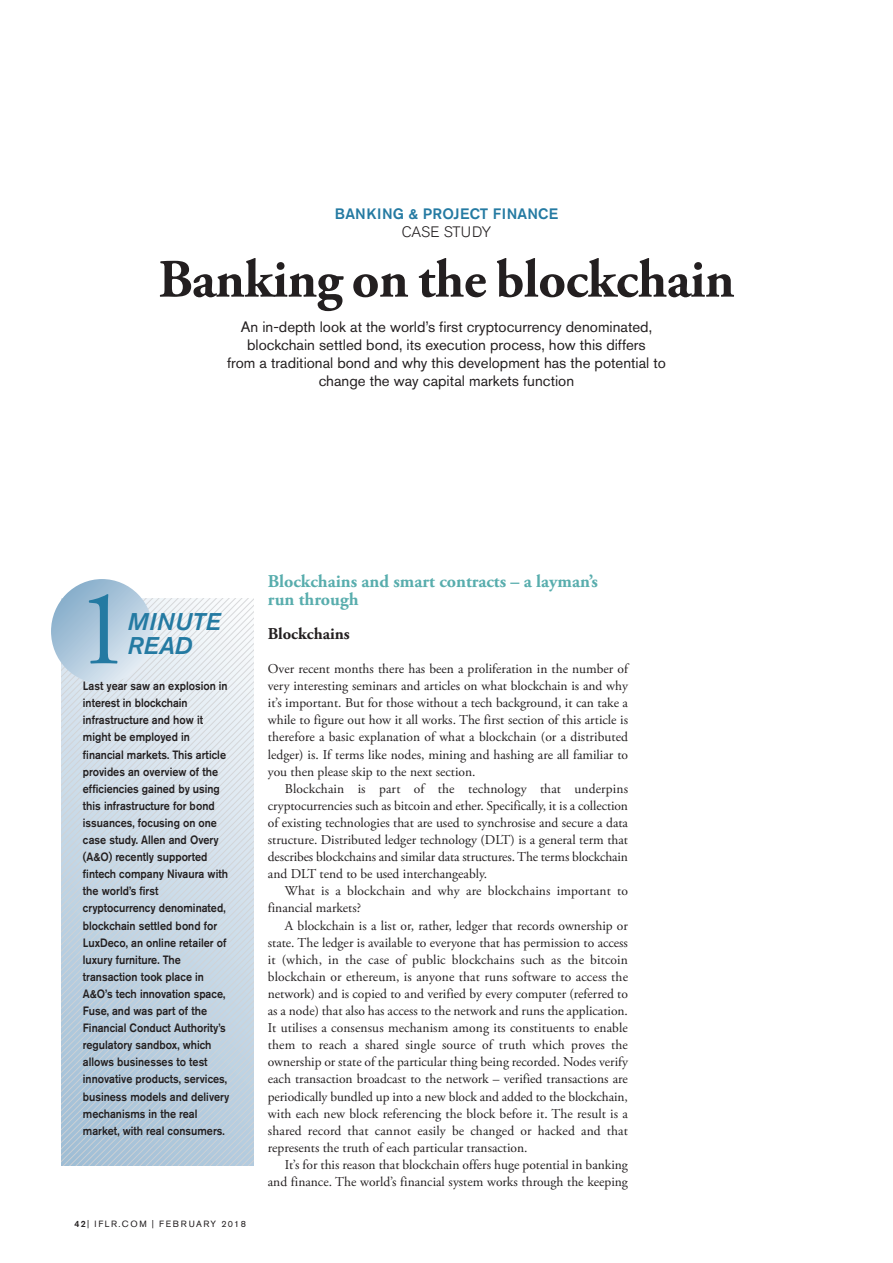
<style>
.page{position:relative;width:893px;height:1263px;background:#fff}
.page>*{position:absolute;margin:0;border:0;box-sizing:border-box;transform-origin:0 0}
.t1{font:108px "Adobe Garamond Pro";color:#247aa2}
.t2{font:700 54px "Adobe Garamond Pro";letter-spacing:-.01em;color:#231f20}
.t3{font:italic 500 24px/24px "Akzidenz Grotesk Pro";letter-spacing:.03em;color:#247aa2}
.t4{font:700 18px/17.1px "Adobe Garamond Pro";color:#58adad}
.t5{font:700 16.5px "Adobe Garamond Pro";color:#231f20}
.t6{font:15px/18px "Akzidenz Grotesk Pro";color:#231f20;text-align:center}
.t7{font:500 15px "Akzidenz Grotesk Pro";letter-spacing:.01em;color:#247aa2}
.t8{font:300 15px "Akzidenz Grotesk Pro";letter-spacing:-.01em;color:#231f20}
.t9{font:13.5px/17.1px "Adobe Garamond Pro";color:#231f20;text-align:justify}
.t10{font:500 12px/17.1px "Akzidenz Grotesk Pro";color:#231f20;scale:.9 1}
.t11{font:9px "Akzidenz Grotesk Pro";letter-spacing:.18em;color:#231f20}
.s1{font-weight:500}
</style>
<div class="page">
<svg style="left:250px;top:599px;width:4px;height:566px;background:#d5e0e8"></svg>
<svg style="left:243px;top:599px;width:7px;height:566px;background:#d5dfe8"></svg>
<svg style="left:237px;top:599px;width:6px;height:566px;background:#d4dfe8"></svg>
<svg style="left:231px;top:599px;width:6px;height:566px;background:#d3dee8"></svg>
<svg style="left:224px;top:599px;width:7px;height:566px;background:#d3dee7"></svg>
<svg style="left:218px;top:599px;width:6px;height:566px;background:#d2dde7"></svg>
<svg style="left:212px;top:599px;width:6px;height:566px;background:#d1dde7"></svg>
<svg style="left:205px;top:599px;width:7px;height:566px;background:#d1dde6"></svg>
<svg style="left:199px;top:599px;width:6px;height:566px;background:#d0dce6"></svg>
<svg style="left:192px;top:599px;width:7px;height:566px;background:#cfdce6"></svg>
<svg style="left:186px;top:599px;width:6px;height:566px;background:#cfdbe6"></svg>
<svg style="left:180px;top:599px;width:6px;height:566px;background:#cedbe5"></svg>
<svg style="left:173px;top:599px;width:7px;height:566px;background:#cddae5"></svg>
<svg style="left:167px;top:599px;width:6px;height:566px;background:#cddae5"></svg>
<svg style="left:161px;top:599px;width:6px;height:566px;background:#ccd9e4"></svg>
<svg style="left:154px;top:599px;width:7px;height:566px;background:#cbd9e4"></svg>
<svg style="left:51px;top:579px;width:102px;height:586px;background:#c6d6e3"></svg>
<p class="t7" style="left:335px;top:208px;width:225px">BANKING &amp; PROJECT FINANCE</p>
<p class="t8" style="left:402px;top:225px;width:91px">CASE STUDY</p>
<h2 class="t2" style="left:158px;top:258px;width:578px">Banking on the blockchain</h2>
<p class="t6" style="left:227px;top:319px;width:440px">An in-depth look at the world’s first cryptocurrency denominated, blockchain settled bond, its execution process, how this differs<br>from a traditional bond and why this development has the potential to change the way capital markets function</p>
<h1 class="t1" style="left:76px;top:586px;width:56px">1</h1>
<h3 class="t3" style="left:128px;top:610px;width:95px">MINUTE<br>READ</h3>
<p class="t10" style="left:83px;top:678px;width:164px">Last year saw an explosion in interest in blockchain infrastructure and how it might be employed in financial markets. This article provides an overview of the efficiencies gained by using this infrastructure for bond issuances, focusing on one case study. Allen and Overy (A&amp;O) recently supported fintech company Nivaura with the world’s first cryptocurrency denominated, blockchain settled bond for<br>LuxDeco, an online retailer of luxury furniture. The transaction took place in<br>A&amp;O’s tech innovation space,<br>Fuse, and was part of the<br>Financial Conduct Authority’s regulatory sandbox, which allows businesses to test innovative products, services, business models and delivery mechanisms in the real market, with real consumers.</p>
<p class="t11" style="left:74px;top:1221px;width:173px"><span class="s1">42</span>| IFLR.COM | FEBRUARY 2018</p>
<h3 class="t4" style="left:268px;top:575px;width:332px">Blockchains and smart contracts – a layman’s run through</h3>
<p class="t5" style="left:268px;top:627px;width:83px">Blockchains</p>
<p class="t9" style="left:268px;top:661px;width:362px">Over recent months there has been a proliferation in the number of very interesting seminars and articles on what blockchain is and why it’s important. But for those without a tech background, it can take a while to figure out how it all works. The first section of this article is therefore a basic explanation of what a blockchain (or a distributed ledger) is. If terms like nodes, mining and hashing are all familiar to you then please skip to the next section.</p>
<p class="t9" style="left:268px;top:781px;width:362px;text-indent:17px">Blockchain is part of the technology that underpins cryptocurrencies such as bitcoin and ether. Specifically, it is a collection of existing technologies that are used to synchrosise and secure a data structure. Distributed ledger technology (DLT) is a general term that describes blockchains and similar data structures. The terms blockchain and DLT tend to be used interchangeably.</p>
<p class="t9" style="left:268px;top:884px;width:362px;text-indent:17px">What is a blockchain and why are blockchains important to financial markets?</p>
<p class="t9" style="left:268px;top:918px;width:362px;text-indent:17px">A blockchain is a list or, rather, ledger that records ownership or state. The ledger is available to everyone that has permission to access it (which, in the case of public blockchains such as the bitcoin blockchain or ethereum, is anyone that runs software to access the network) and is copied to and verified by every computer (referred to as a node) that also has access to the network and runs the application.<br>It utilises a consensus mechanism among its constituents to enable them to reach a shared single source of truth which proves the ownership or state of the particular thing being recorded. Nodes verify each transaction broadcast to the network – verified transactions are periodically bundled up into a new block and added to the blockchain, with each new block referencing the block before it. The result is a shared record that cannot easily be changed or hacked and that represents the truth of each particular transaction.</p>
<p class="t9" style="left:268px;top:1157px;width:362px;text-align:right">It’s for this reason that blockchain offers huge potential in banking and finance. The world’s financial system works through the keeping</p>
</div>
